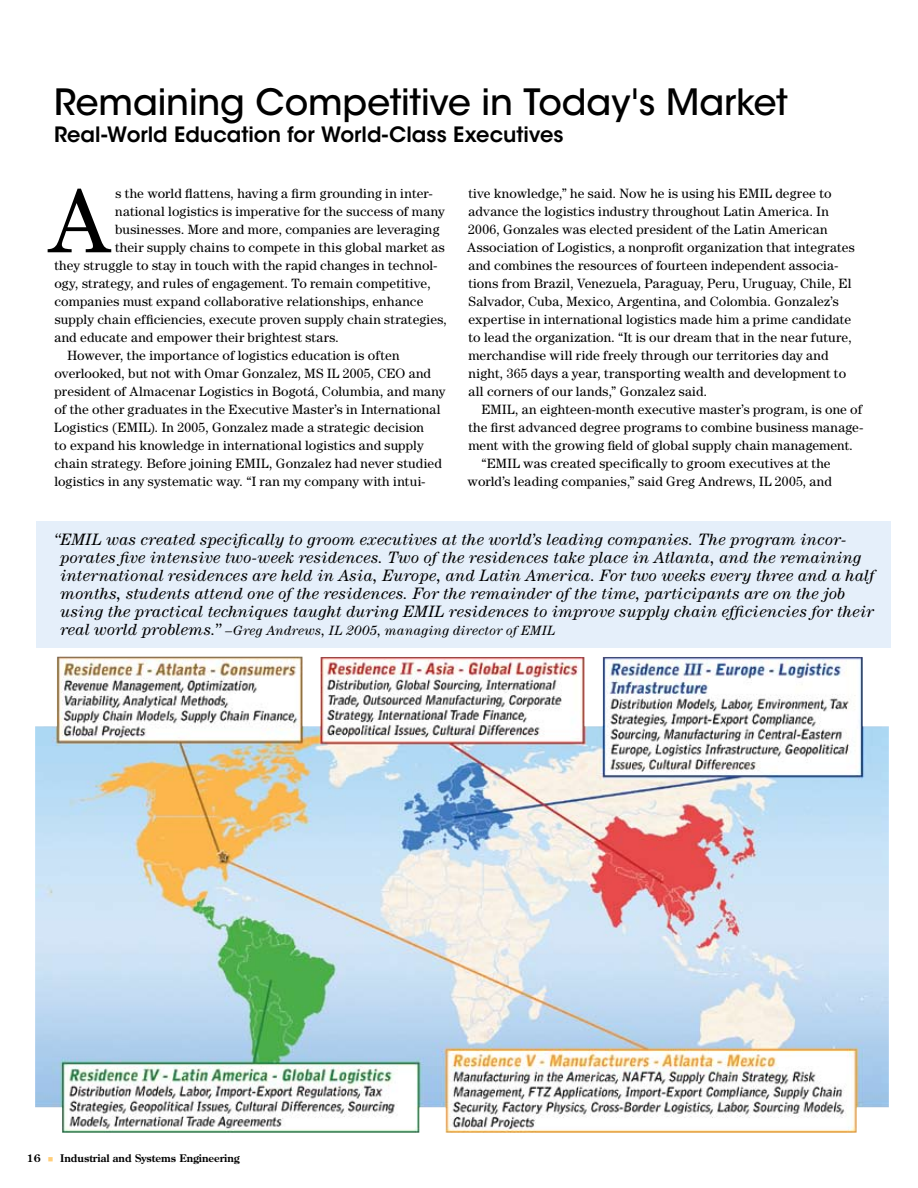
<style>
.page{position:relative;width:918px;height:1188px;background:#fff}
.page>*{position:absolute;margin:0;border:0;box-sizing:border-box;transform-origin:0 0}
.t1{font:91.95px "Century Std";color:#000}
.t2{font:500 36px "ITC Avant Garde Std";letter-spacing:-.005em;color:#000}
.t3{font:600 21px "ITC Avant Garde Std";color:#000}
.t4{font:italic 16.5px/18px "Century Std";letter-spacing:.015em;color:#000}
.t5{font:13.5px/18px "Century Std";letter-spacing:.015em;color:#000}
.t6{font:italic 13.5px "Century Std";letter-spacing:.02em;color:#000}
.t7{font:700 10.5px "Century Old Style Std";color:#000}
.s1{font-size:16.5px}
.s2{color:#ffce79}
</style>
<div class="page">
<img style="left:35px;top:657px;width:854px;height:476px">
<div style="left:36px;top:522px;width:855px;height:126px;background:#e5effa"></div>
<h2 class="t2" style="left:54px;top:79px;width:735px">Remaining Competitive in Today's Market</h2>
<h3 class="t3" style="left:54px;top:121px;width:511px">Real-World Education for World-Class Executives</h3>
<h1 class="t1" style="left:49px;top:167px;width:63px">A</h1>
<p class="t5" style="left:116px;top:184px;width:319px">s the world flattens, having a firm grounding in inter-</p>
<p class="t5" style="left:115px;top:202px;width:331px">national logistics is imperative for the success of many</p>
<p class="t5" style="left:115px;top:220px;width:326px">businesses. More and more, companies are leveraging</p>
<p class="t5" style="left:115px;top:238px;width:331px">their supply chains to compete in this global market as</p>
<p class="t5" style="left:54px;top:256px;width:384px">they struggle to stay in touch with the rapid changes in technol-</p>
<p class="t5" style="left:54px;top:274px;width:378px">ogy, strategy, and rules of engagement. To remain competitive,</p>
<p class="t5" style="left:54px;top:292px;width:371px">companies must expand collaborative relationships, enhance</p>
<p class="t5" style="left:55px;top:310px;width:394px">supply chain efficiencies, execute proven supply chain strategies,</p>
<p class="t5" style="left:55px;top:328px;width:286px">and educate and empower their brightest stars.</p>
<p class="t5" style="left:67px;top:346px;width:334px">However, the importance of logistics education is often</p>
<p class="t5" style="left:54px;top:364px;width:378px">overlooked, but not with Omar Gonzalez, MS IL 2005, CEO and</p>
<p class="t5" style="left:54px;top:382px;width:393px">president of Almacenar Logistics in Bogotá, Columbia, and many</p>
<p class="t5" style="left:54px;top:400px;width:388px">of the other graduates in the Executive Master’s in International</p>
<p class="t5" style="left:54px;top:418px;width:371px">Logistics (EMIL). In 2005, Gonzalez made a strategic decision</p>
<p class="t5" style="left:54px;top:436px;width:371px">to expand his knowledge in international logistics and supply</p>
<p class="t5" style="left:54px;top:454px;width:389px">chain strategy. Before joining EMIL, Gonzalez had never studied</p>
<p class="t5" style="left:54px;top:472px;width:372px">logistics in any systematic way. “I ran my company with intui-</p>
<p class="t5" style="left:467px;top:184px;width:389px">tive knowledge,” he said. Now he is using his EMIL degree to advance the logistics industry throughout Latin America. In 2006, Gonzales was elected president of the Latin American Association of Logistics, a nonprofit organization that integrates and combines the resources of fourteen independent associa&shy;tions from Brazil, Venezuela, Paraguay, Peru, Uruguay, Chile, El Salvador, Cuba, Mexico, Argentina, and Colombia. Gonzalez’s expertise in international logistics made him a prime candidate to lead the organization. “It is our dream that in the near future, merchandise will ride freely through our territories day and night, 365 days a year, transporting wealth and development to all corners of our lands,” Gonzalez said.</p>
<p class="t5" style="left:481px;top:400px;width:382px">EMIL, an eighteen-month executive master’s program, is one of</p>
<p class="t5" style="left:468px;top:418px;width:396px">the first advanced degree programs to combine business manage-</p>
<p class="t5" style="left:468px;top:436px;width:386px">ment with the growing field of global supply chain management.</p>
<p class="t5" style="left:481px;top:454px;width:351px">“EMIL was created specifically to groom executives at the</p>
<p class="t5" style="left:468px;top:472px;width:366px">world’s leading companies,” said Greg Andrews, IL 2005, and</p>
<p class="t4" style="left:60px;top:530px;width:816px;text-indent:-6px">“EMIL was created specifically to groom executives at the world’s leading companies. The program incor&shy;porates five intensive two-week residences. Two of the residences take place in Atlanta, and the remaining international residences are held in Asia, Europe, and Latin America. For two weeks every three and a half months, students attend one of the residences. For the remainder of the time, participants are on the job using the practical techniques taught during EMIL residences to improve supply chain efficiencies for their</p>
<p class="t6" style="left:60px;top:623px;width:497px"><span class="s1">real world problems.”</span> –Greg Andrews, IL 2005, managing director of EMIL</p>
<p class="t7" style="left:27px;top:1151px;width:214px">16 <span class="s2">■</span> Industrial and Systems Engineering</p>
</div>
